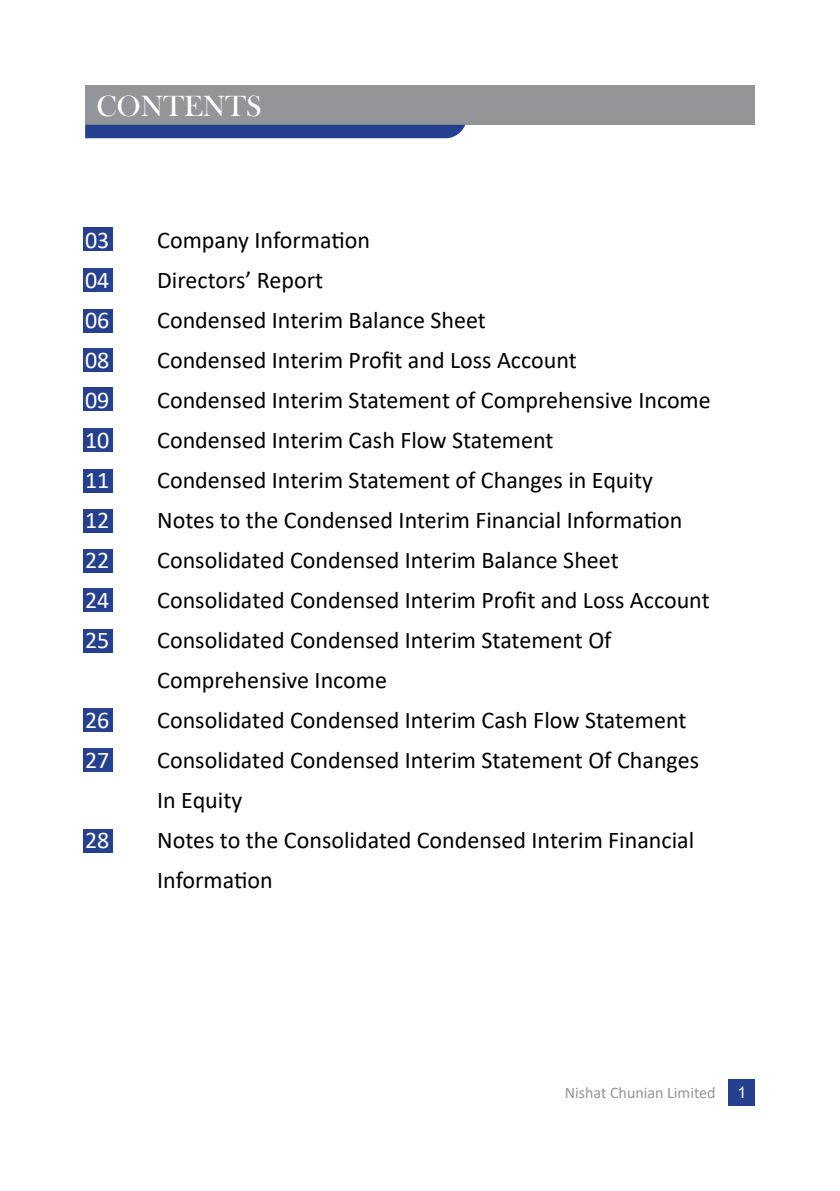
<style>
.page{position:relative;width:840px;height:1191px;background:#fff}
.page>*{position:absolute;margin:0;border:0;box-sizing:border-box;transform-origin:0 0}
.t1{font:30px "Bask Old Face";color:#fff}
.t2{font:24px/40px "Calibri";color:#000}
.t3{font:24px "Calibri";color:#fff}
.t4{font:16px "Calibri";color:#939598}
.t5{font:16px "Arial";color:#fff}
</style>
<div class="page">
<div style="left:85px;top:85px;width:669px;height:40px;background:#939598"></div>
<div style="left:85px;top:125px;width:380px;height:13px;background:#25408f"></div>
<div style="left:728px;top:1079px;width:26px;height:27px;background:#25408f"></div>
<div style="left:83px;top:227px;width:29px;height:24px;background:#25408f"></div>
<div style="left:83px;top:588px;width:29px;height:24px;background:#25408f"></div>
<div style="left:83px;top:268px;width:29px;height:24px;background:#25408f"></div>
<div style="left:83px;top:629px;width:29px;height:24px;background:#25408f"></div>
<div style="left:83px;top:309px;width:29px;height:24px;background:#25408f"></div>
<div style="left:83px;top:708px;width:29px;height:23px;background:#25408f"></div>
<div style="left:83px;top:348px;width:29px;height:24px;background:#25408f"></div>
<div style="left:83px;top:387px;width:29px;height:24px;background:#25408f"></div>
<div style="left:83px;top:748px;width:29px;height:24px;background:#25408f"></div>
<div style="left:83px;top:428px;width:29px;height:24px;background:#25408f"></div>
<div style="left:83px;top:828px;width:29px;height:24px;background:#25408f"></div>
<div style="left:83px;top:469px;width:29px;height:24px;background:#25408f"></div>
<div style="left:83px;top:509px;width:29px;height:24px;background:#25408f"></div>
<div style="left:83px;top:549px;width:29px;height:23px;background:#25408f"></div>
<p class="t1" style="left:96px;top:90px;width:167px">CONTENTS</p>
<p class="t3" style="left:85px;top:223px;width:26px">03</p>
<p class="t2" style="left:157px;top:221px;width:214px">Company Information</p>
<p class="t3" style="left:85px;top:263px;width:26px">04</p>
<p class="t2" style="left:157px;top:261px;width:167px">Directors’ Report</p>
<p class="t3" style="left:85px;top:303px;width:26px">06</p>
<p class="t2" style="left:157px;top:301px;width:330px">Condensed Interim Balance Sheet</p>
<p class="t3" style="left:85px;top:343px;width:26px">08</p>
<p class="t2" style="left:157px;top:341px;width:421px">Condensed Interim Profit and Loss Account</p>
<p class="t3" style="left:85px;top:383px;width:26px">09</p>
<p class="t2" style="left:157px;top:381px;width:554px">Condensed Interim Statement of Comprehensive Income</p>
<p class="t3" style="left:85px;top:423px;width:26px">10</p>
<p class="t2" style="left:157px;top:421px;width:397px">Condensed Interim Cash Flow Statement</p>
<p class="t3" style="left:85px;top:463px;width:26px">11</p>
<p class="t2" style="left:157px;top:461px;width:497px">Condensed Interim Statement of Changes in Equity</p>
<p class="t3" style="left:85px;top:503px;width:26px">12</p>
<p class="t2" style="left:157px;top:501px;width:526px">Notes to the Condensed Interim Financial Information</p>
<p class="t3" style="left:85px;top:543px;width:26px">22</p>
<p class="t2" style="left:157px;top:541px;width:463px">Consolidated Condensed Interim Balance Sheet</p>
<p class="t3" style="left:85px;top:583px;width:26px">24</p>
<p class="t2" style="left:157px;top:581px;width:553px">Consolidated Condensed Interim Profit and Loss Account</p>
<p class="t3" style="left:85px;top:623px;width:26px">25</p>
<p class="t2" style="left:157px;top:621px;width:455px">Consolidated Condensed Interim Statement Of<br>Comprehensive Income</p>
<p class="t3" style="left:85px;top:703px;width:26px">26</p>
<p class="t2" style="left:157px;top:701px;width:530px">Consolidated Condensed Interim Cash Flow Statement</p>
<p class="t3" style="left:85px;top:743px;width:26px">27</p>
<p class="t2" style="left:157px;top:741px;width:543px">Consolidated Condensed Interim Statement Of Changes<br>In Equity</p>
<p class="t3" style="left:85px;top:823px;width:26px">28</p>
<p class="t2" style="left:157px;top:821px;width:538px">Notes to the Consolidated Condensed Interim Financial<br>Information</p>
<p class="t4" style="left:564px;top:1081px;width:152px">Nishat Chunian Limited</p>
<p class="t5" style="left:737px;top:1081px;width:10px">1</p>
</div>
